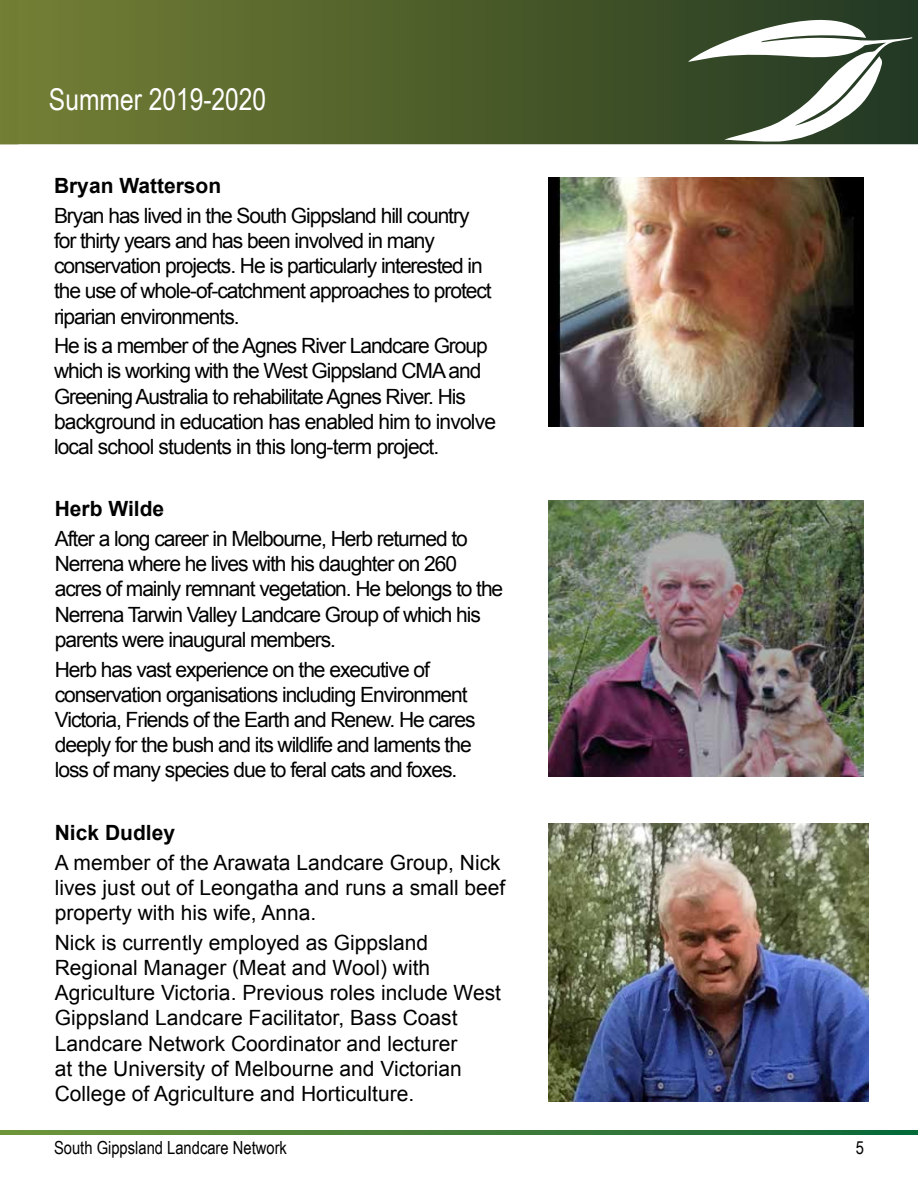
<style>
.page{position:relative;width:918px;height:1188px;background:#fff}
.page>*{position:absolute;margin:0;border:0;box-sizing:border-box;transform-origin:0 0}
.t1{font:30px "Arial Narrow";color:#fff}
.t2{font:21px/25.2px "Arial";letter-spacing:-.05em;color:#000}
.t3{font:21px/25.2px "Arial";color:#000}
.t4{font:700 21px "Arial";color:#000}
.t5{font:18px "Arial Narrow";color:#000}
</style>
<div class="page">
<svg style="left:0;top:1130px;width:918px;height:4px"></svg>
<div style="left:0;top:0;width:918px;height:144px;background:linear-gradient(to right,#758034,#223822)"></div>
<svg style="left:688px;top:19px;width:225px;height:124px"></svg>
<div style="left:0;top:0;width:19px;height:144px;background:#727d34"></div>
<img style="left:549px;top:178px;width:315px;height:249px">
<img style="left:549px;top:500px;width:315px;height:276px">
<img style="left:549px;top:823px;width:319px;height:278px">
<h1 class="t1" style="left:49px;top:77px;width:219px">Summer 2019-2020</h1>
<p class="t4" style="left:54px;top:172px;width:169px">Bryan Watterson</p>
<p class="t2" style="left:54px;top:203px;width:439px">Bryan has lived in the South Gippsland hill country for thirty years and has been involved in many conservation projects. He is particularly interested in the use of whole-of-catchment approaches to protect riparian environments.</p>
<p class="t2" style="left:54px;top:333px;width:444px">He is a member of the Agnes River Landcare Group which is working with the West Gippsland CMA and Greening Australia to rehabilitate Agnes River. His background in education has enabled him to involve local school students in this long-term project.</p>
<p class="t4" style="left:55px;top:495px;width:111px">Herb Wilde</p>
<p class="t2" style="left:55px;top:526px;width:450px">After a long career in Melbourne, Herb returned to Nerrena where he lives with his daughter on 260 acres of mainly remnant vegetation. He belongs to the Nerrena Tarwin Valley Landcare Group of which his parents were inaugural members.</p>
<p class="t2" style="left:55px;top:657px;width:422px">Herb has vast experience on the executive of conservation organisations including Environment Victoria, Friends of the Earth and Renew. He cares deeply for the bush and its wildlife and laments the loss of many species due to feral cats and foxes.</p>
<p class="t4" style="left:55px;top:819px;width:122px">Nick Dudley</p>
<p class="t3" style="left:55px;top:850px;width:452px">A member of the Arawata Landcare Group, Nick lives just out of Leongatha and runs a small beef property with his wife, Anna.</p>
<p class="t3" style="left:55px;top:930px;width:448px">Nick is currently employed as Gippsland Regional Manager (Meat and Wool) with Agriculture Victoria. Previous roles include West Gippsland Landcare Facilitator, Bass Coast Landcare Network Coordinator and lecturer<br>at the University of Melbourne and Victorian College of Agriculture and Horticulture.</p>
<p class="t5" style="left:54px;top:1134px;width:235px">South Gippsland Landcare Network</p>
<p class="t5" style="left:856px;top:1134px;width:10px">5</p>
</div>
